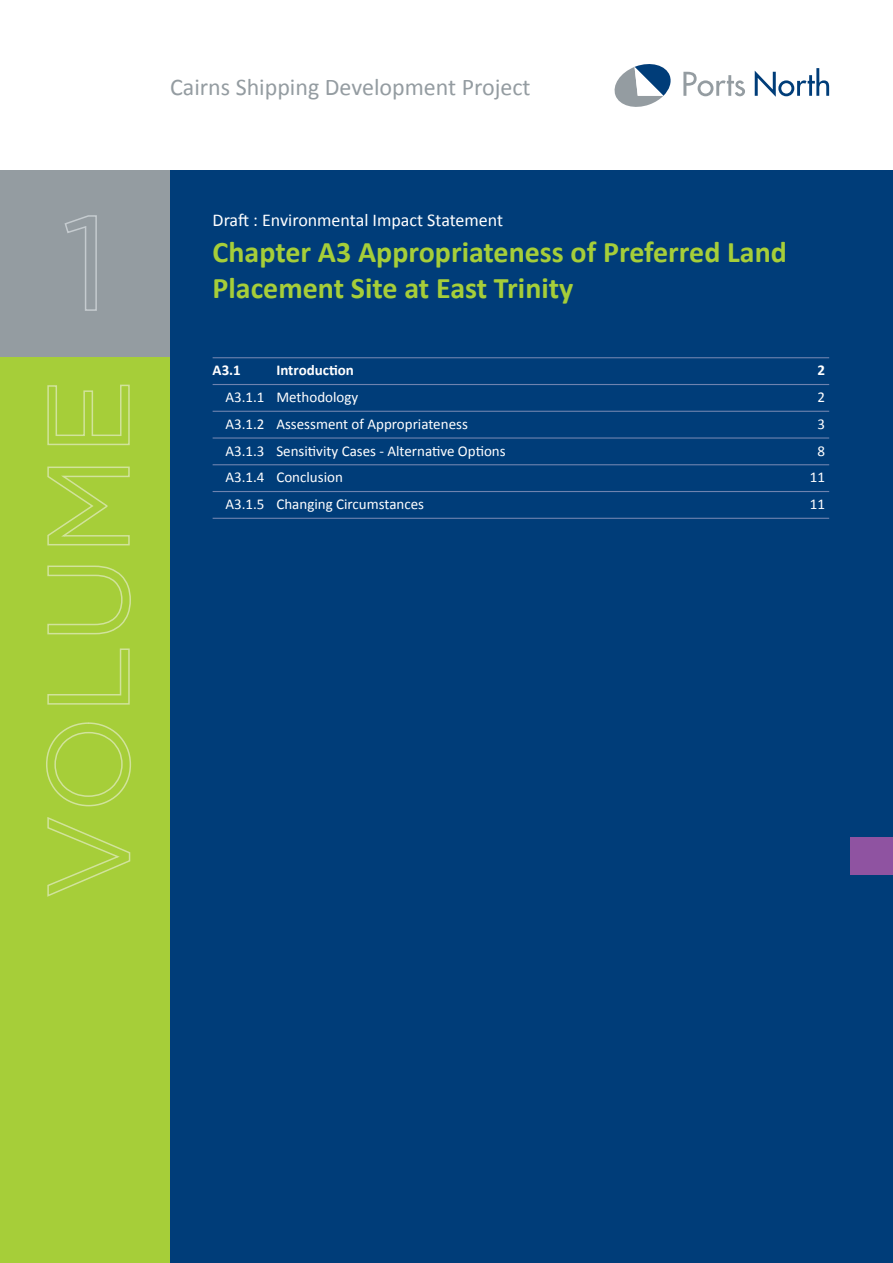
<style>
.page{position:relative;width:893px;height:1263px;background:#fff}
.page>*{position:absolute;margin:0;border:0;box-sizing:border-box;transform-origin:0 0}
.t1{font:700 30px/36px "Calibri";color:#a6ce39}
.t2{font:24px "Calibri";color:#949ca1}
.t3{font:18px "Calibri";color:#fff}
.Chapter_Contents_2{font:15px "Calibri";color:#fff}
.Chapter_Contents_1{font:700 15px "Calibri";color:#fff}
</style>
<div class="page">
<div style="left:0;top:170px;width:170px;height:187px;background:#949ca1"></div>
<div style="left:0;top:357px;width:170px;height:906px;background:#a6ce39"></div>
<div style="left:170px;top:170px;width:723px;height:1093px;background:#003d79"></div>
<svg style="left:755px;top:68px;width:74px;height:29px"></svg>
<svg style="left:683px;top:72px;width:62px;height:24px"></svg>
<svg style="left:614px;top:64px;width:57px;height:43px"></svg>
<div style="left:850px;top:837px;width:43px;height:38px;background:#8f53a1"></div>
<hr style="left:213px;top:357px;width:616px;height:1px;background:#6e83af">
<hr style="left:213px;top:384px;width:616px;height:1px;background:#6e83af">
<hr style="left:213px;top:411px;width:616px;height:1px;background:#6e83af">
<hr style="left:213px;top:437px;width:616px;height:2px;background:#6e83af">
<hr style="left:213px;top:464px;width:616px;height:1px;background:#6e83af">
<hr style="left:213px;top:491px;width:616px;height:1px;background:#6e83af">
<hr style="left:213px;top:518px;width:616px;height:1px;background:#6e83af">
<svg style="left:64px;top:215px;width:33px;height:96px"></svg>
<svg style="left:47px;top:817px;width:84px;height:80px"></svg>
<svg style="left:46px;top:722px;width:85px;height:85px"></svg>
<svg style="left:47px;top:648px;width:83px;height:57px"></svg>
<svg style="left:47px;top:565px;width:84px;height:70px"></svg>
<svg style="left:47px;top:466px;width:83px;height:80px"></svg>
<svg style="left:47px;top:384px;width:83px;height:62px"></svg>
<p class="t2" style="left:170px;top:71px;width:362px">Cairns Shipping Development Project</p>
<p class="t3" style="left:213px;top:209px;width:292px">Draft : Environmental Impact Statement</p>
<p class="t1" style="left:213px;top:234px;width:576px">Chapter A3 Appropriateness of Preferred Land<br>Placement Site at East Trinity</p>
<p class="Chapter_Contents_1" style="left:213px;top:361px;width:30px">A3.1</p>
<p class="Chapter_Contents_1" style="left:276px;top:361px;width:79px">Introduction</p>
<p class="Chapter_Contents_1" style="left:817px;top:361px;width:9px">2</p>
<p class="Chapter_Contents_2" style="left:225px;top:388px;width:135px">A3.1.1 Methodology</p>
<p class="Chapter_Contents_2" style="left:817px;top:388px;width:9px">2</p>
<p class="Chapter_Contents_2" style="left:225px;top:414px;width:244px">A3.1.2 Assessment of Appropriateness</p>
<p class="Chapter_Contents_2" style="left:817px;top:414px;width:9px">3</p>
<p class="Chapter_Contents_2" style="left:225px;top:441px;width:282px">A3.1.3 Sensitivity Cases - Alternative Options</p>
<p class="Chapter_Contents_2" style="left:817px;top:441px;width:9px">8</p>
<p class="Chapter_Contents_2" style="left:225px;top:468px;width:119px">A3.1.4 Conclusion</p>
<p class="Chapter_Contents_2" style="left:810px;top:468px;width:17px">11</p>
<p class="Chapter_Contents_2" style="left:225px;top:495px;width:200px">A3.1.5 Changing Circumstances</p>
<p class="Chapter_Contents_2" style="left:810px;top:495px;width:17px">11</p>
</div>
